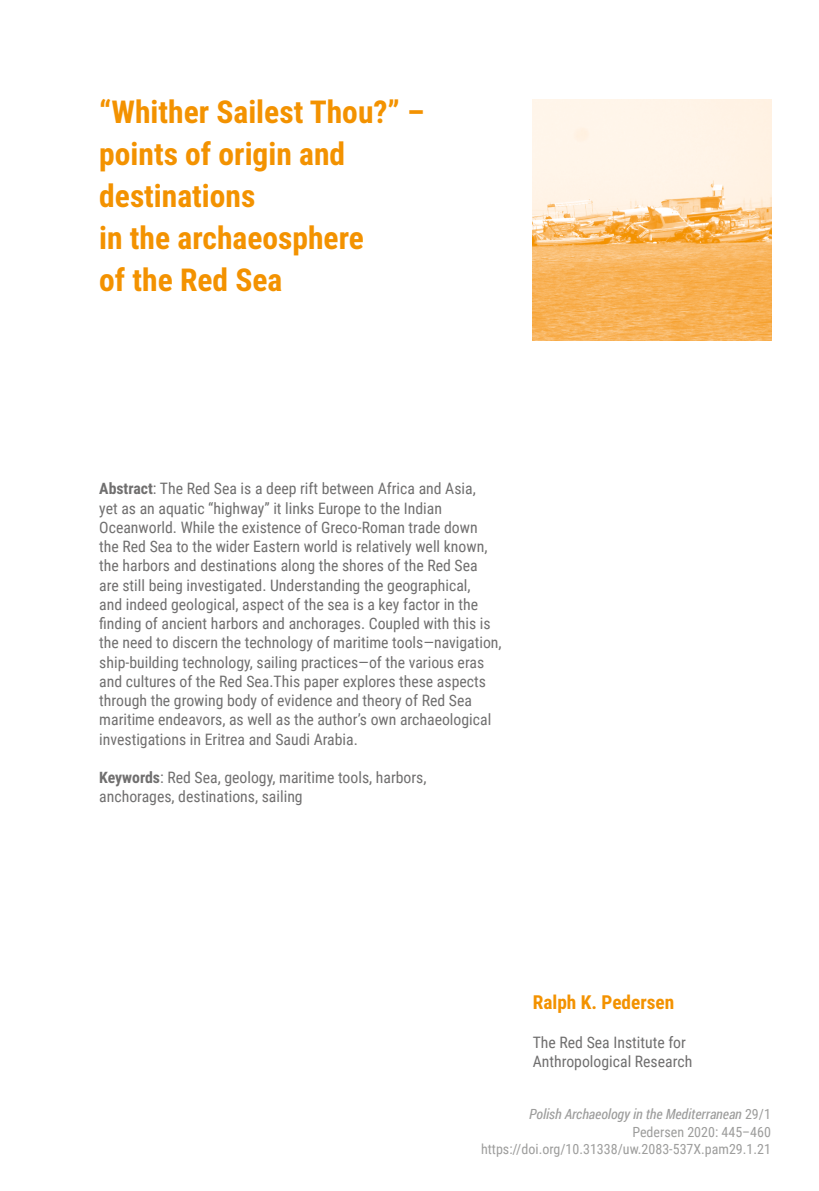
<style>
.page{position:relative;width:819px;height:1191px;background:#fff}
.page>*{position:absolute;margin:0;border:0;box-sizing:border-box;transform-origin:0 0}
.t1{font:700 31.5px/42px "Roboto Condensed";color:#f39200}
.t2{font:700 19.25px "Roboto Condensed";color:#f39200}
.t3{font:15.75px/19.2px "Roboto Condensed";color:#706f6f}
.t4{font:14px/17.5px "Roboto Condensed";color:#9d9d9c;text-align:right}
.s1{font-weight:700}
.s2{font-style:italic}
</style>
<div class="page">
<img style="left:532px;top:99px;width:239px;height:242px">
<h1 class="t1" style="left:99px;top:89px;width:326px">“Whither Sailest Thou?” – points of origin and destinations<br>in the archaeosphere<br>of the Red Sea</h1>
<p class="t3" style="left:99px;top:478px;width:404px"><span class="s1">Abstract</span>: The Red Sea is a deep rift between Africa and Asia,<br>yet as an aquatic “highway” it links Europe to the Indian Oceanworld. While the existence of Greco-Roman trade down<br>the Red Sea to the wider Eastern world is relatively well known, the harbors and destinations along the shores of the Red Sea<br>are still being investigated. Understanding the geographical,<br>and indeed geological, aspect of the sea is a key factor in the finding of ancient harbors and anchorages. Coupled with this is the need to discern the technology of maritime tools—navigation, ship-building technology, sailing practices—of the various eras and cultures of the Red Sea.This paper explores these aspects through the growing body of evidence and theory of Red Sea maritime endeavors, as well as the author’s own archaeological investigations in Eritrea and Saudi Arabia.</p>
<p class="t3" style="left:99px;top:767px;width:329px"><span class="s1">Keywords</span>: Red Sea, geology, maritime tools, harbors, anchorages, destinations, sailing</p>
<p class="t2" style="left:532px;top:988px;width:143px">Ralph K. Pedersen</p>
<p class="t3" style="left:532px;top:1031px;width:161px">The Red Sea Institute for<br>Anthropological Research</p>
<p class="t4" style="left:481px;top:1105px;width:291px"><span class="s2">Polish Archaeology in the Mediterranean</span> 29/1<br>Pedersen 2020: 445–460 https://doi.org/10.31338/uw.2083-537X.pam29.1.21</p>
</div>
